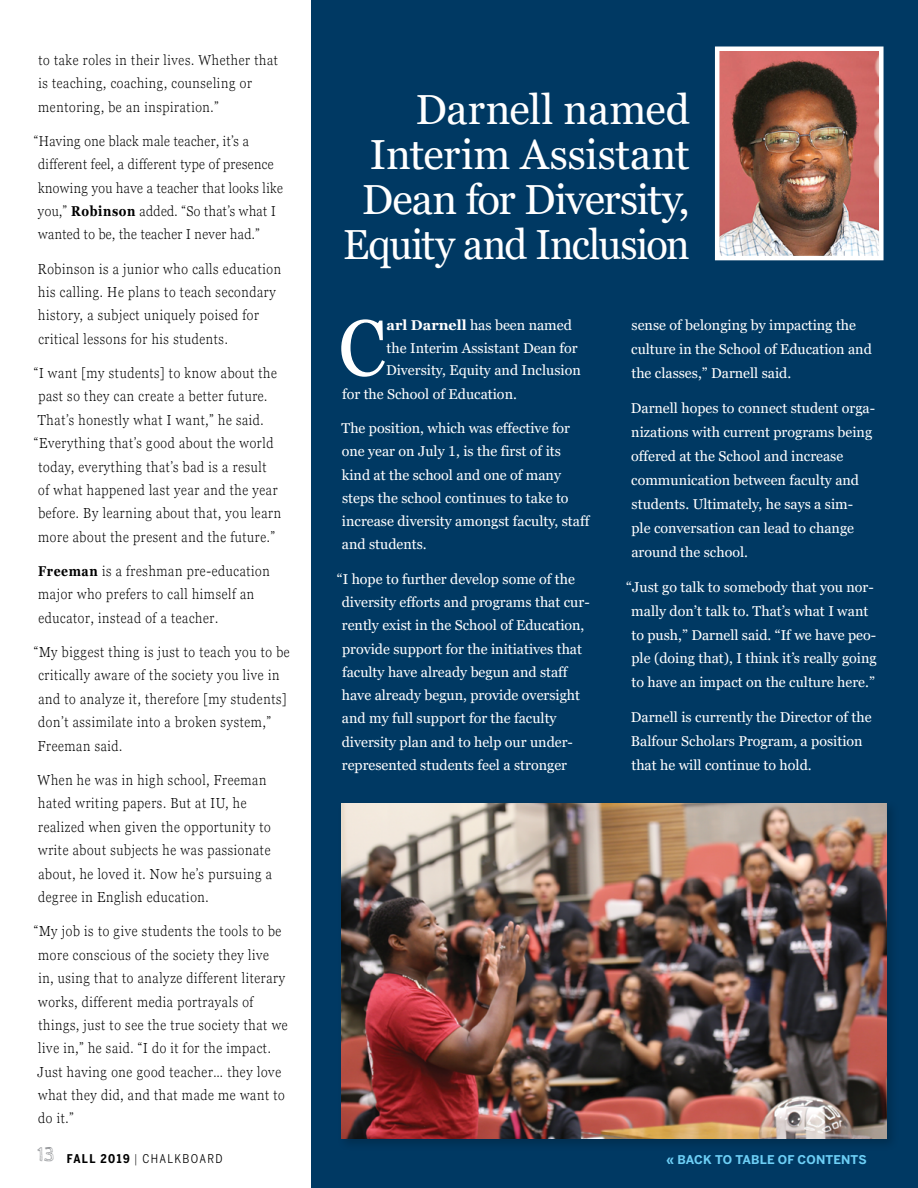
<style>
.page{position:relative;width:918px;height:1188px;background:#fff}
.page>*{position:absolute;margin:0;border:0;box-sizing:border-box;transform-origin:0 0}
.t1{font:condensed 79.2px "Georgia Pro";color:#fff}
.t2{font:42px/45px "Georgia Pro";letter-spacing:-.02em;color:#fff;text-align:right}
.t3{font:300 14.55px/23.4px "Georgia Pro";letter-spacing:.05em;color:#000;scale:.88 1}
.t4{font:14.25px/24px "Georgia Pro";color:#fff}
.t5{font:300 14.25px/23.4px "Georgia Pro";letter-spacing:.03em;color:#000;scale:.9 1}
.t6{font:300 14.25px/23.4px "Georgia Pro";letter-spacing:.05em;color:#000;scale:.9 1}
.t7{font:700 12px "Benton Sans";letter-spacing:.01em;color:#6dcff6}
.t8{font:12px "Benton Sans Cond";letter-spacing:.11em;color:#000}
.s1{font-weight:700}
.s2{font-weight:700;font-size:14.25px}
.s3{font-family:"Cabin Sketch";font-size:21px;color:#939598}
.s4{font-weight:300}
</style>
<div class="page">
<div style="left:311px;top:0;width:607px;height:1188px;background:#003963"></div>
<div style="left:337px;top:799px;width:562px;height:353px;background:#00365e"></div>
<img style="left:341px;top:803px;width:546px;height:336px">
<img style="left:720px;top:51px;width:159px;height:204px">
<div style="left:715px;top:46px;width:169px;height:214px;border:4px solid #fff"></div>
<p class="t6" style="left:38px;top:49px;width:268px">to take roles in their lives. Whether that is teaching, coaching, counseling or mentoring, be an inspiration.”</p>
<p class="t5" style="left:34px;top:130px;width:278px">“Having one black male teacher, it’s a different feel, a different type of presence knowing you have a teacher that looks like you,” <span class="s1">Robinson</span> added. “So that’s what I wanted to be, the teacher I never had.”</p>
<p class="t3" style="left:38px;top:257px;width:278px">Robinson is a junior who calls education his calling. He plans to teach secondary history, a subject uniquely poised for critical lessons for his students.</p>
<p class="t3" style="left:34px;top:362px;width:278px">“I want [my students] to know about the</p>
<p class="t3" style="left:38px;top:385px;width:262px">past so they can create a better future.</p>
<p class="t3" style="left:38px;top:409px;width:258px">That’s honestly what I want,” he said.</p>
<p class="t3" style="left:34px;top:432px;width:274px">“Everything that’s good about the world</p>
<p class="t3" style="left:38px;top:455px;width:261px">today, everything that’s bad is a result</p>
<p class="t3" style="left:38px;top:479px;width:274px">of what happened last year and the year</p>
<p class="t3" style="left:38px;top:502px;width:277px">before. By learning about that, you learn</p>
<p class="t3" style="left:38px;top:526px;width:271px">more about the present and the future.”</p>
<p class="t3" style="left:38px;top:560px;width:265px"><span class="s2">Freeman</span> is a freshman pre-education major who prefers to call himself an educator, instead of a teacher.</p>
<p class="t3" style="left:34px;top:641px;width:292px">“My biggest thing is just to teach you to be critically aware of the society you live in and to analyze it, therefore [my students] don’t assimilate into a broken system,” Freeman said.</p>
<p class="t3" style="left:38px;top:769px;width:268px">When he was in high school, Freeman hated writing papers. But at IU, he realized when given the opportunity to write about subjects he was passionate about, he loved it. Now he’s pursuing a degree in English education.</p>
<p class="t3" style="left:34px;top:920px;width:290px">“My job is to give students the tools to be more conscious of the society they live<br>in, using that to analyze different literary works, different media portrayals of things, just to see the true society that we live in,” he said. “I do it for the impact.<br>Just having one good teacher… they love what they did, and that made me want to</p>
<p class="t5" style="left:38px;top:1107px;width:41px">do it.”</p>
<p class="t8" style="left:37px;top:1151px;width:187px"><span class="s3">13</span> <span class="s1">FALL 2019</span> <span class="s4">|</span> CHALKBOARD</p>
<h2 class="t2" style="left:343px;top:89px;width:348px">Darnell named<br>Interim Assistant<br>Dean for Diversity,<br>Equity and Inclusion</h2>
<h1 class="t1" style="left:338px;top:303px;width:49px">C</h1>
<p class="t4" style="left:387px;top:314px;width:187px"><span class="s1">arl Darnell</span> has been named</p>
<p class="t4" style="left:387px;top:337px;width:193px">the Interim Assistant Dean for</p>
<p class="t4" style="left:386px;top:359px;width:196px">Diversity, Equity and Inclusion</p>
<p class="t4" style="left:342px;top:382px;width:176px">for the School of Education.</p>
<p class="t4" style="left:342px;top:417px;width:249px;line-height:23.2px">The position, which was effective for one year on July 1, is the first of its kind at the school and one of many steps the school continues to take to increase diversity amongst faculty, staff and students.</p>
<p class="t4" style="left:342px;top:568px;width:249px;line-height:23.2px;text-indent:-5px">“I hope to further develop some of the diversity efforts and programs that cur&shy;rently exist in the School of Education, provide support for the initiatives that faculty have already begun and staff have already begun, provide oversight and my full support for the faculty diversity plan and to help our under&shy;represented students feel a stronger</p>
<p class="t4" style="left:631px;top:314px;width:242px">sense of belonging by impacting the culture in the School of Education and the classes,” Darnell said.</p>
<p class="t4" style="left:631px;top:397px;width:246px">Darnell hopes to connect student orga&shy;nizations with current programs being offered at the School and increase communication between faculty and students. Ultimately, he says a sim-<br>ple conversation can lead to change around the school.</p>
<p class="t4" style="left:626px;top:575px;width:252px;text-align:center">“Just go talk to somebody that you nor&shy;mally don’t talk to. That’s what I want to push,” Darnell said. “If we have peo&shy;ple (doing that), I think it’s really going to have an impact on the culture here.”</p>
<p class="t4" style="left:631px;top:706px;width:242px">Darnell is currently the Director of the<br>Balfour Scholars Program, a position that he will continue to hold.</p>
<p class="t7" style="left:667px;top:1152px;width:202px">« BACK TO TABLE OF CONTENTS</p>
</div>
